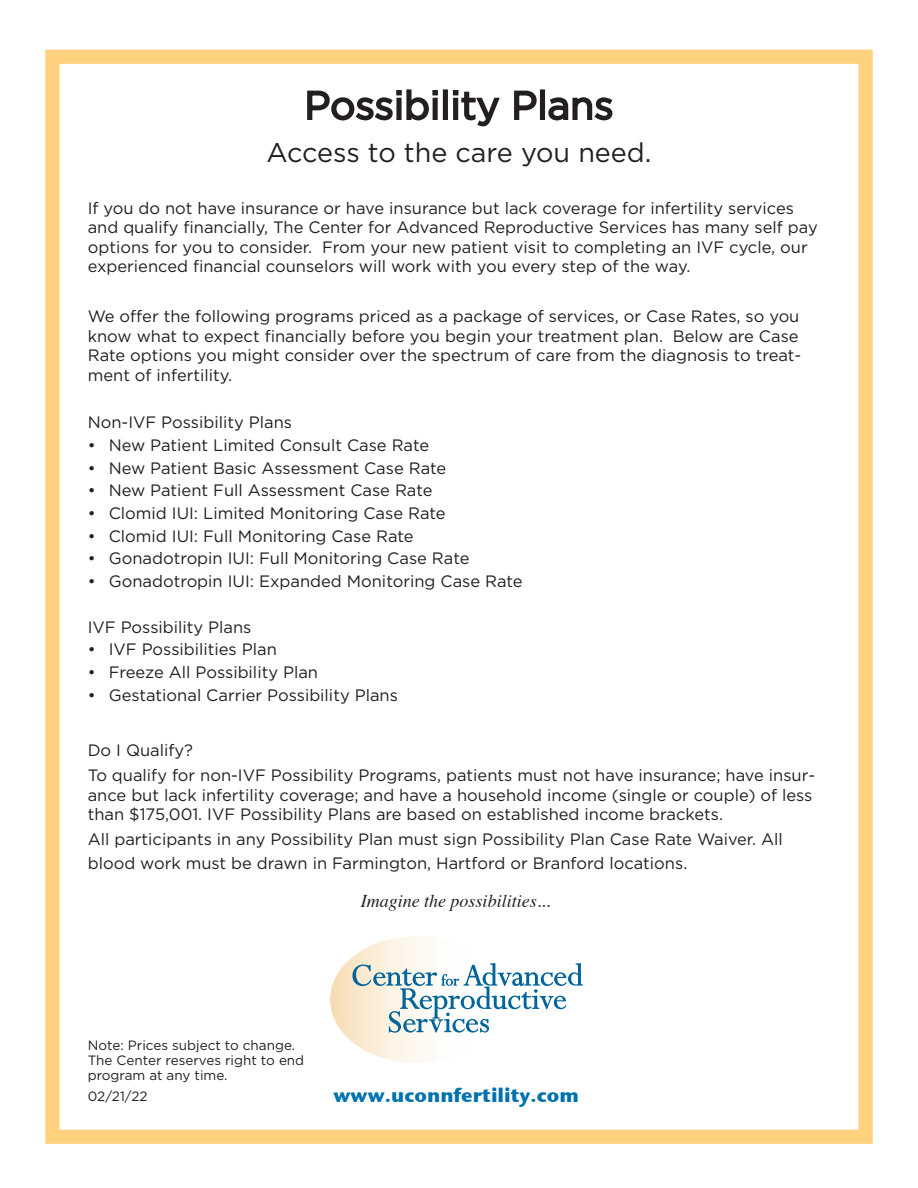
<style>
.page{position:relative;width:918px;height:1188px;background:#fff}
.page>*{position:absolute;margin:0;border:0;box-sizing:border-box;transform-origin:0 0}
.Headline{font:39px "Gotham";color:#231f20}
.Subhead_1{font:27px "Gotham";color:#231f20}
.t1{font:700 19.5px "Stone Sans ITC";color:#0073ae}
.t2{font:italic 18px "Times";color:#231f20}
.Body_text{font:16.5px/19.5px "Gotham";color:#231f20}
.bullets{font:16.5px "Gotham";color:#231f20}
.t3{font:13.5px/15px "Gotham";color:#231f20}
</style>
<div class="page">
<div style="left:45px;top:50px;width:828px;height:1094px;border:14px solid #fed17f"></div>
<svg style="left:330px;top:936px;width:253px;height:127px"></svg>
<svg style="left:307px;top:89px;width:131px;height:32px"></svg>
<div style="left:433px;top:98px;width:5px;height:22px;border:2px solid #231f20"></div>
<div style="left:443px;top:89px;width:5px;height:31px;border:2px solid #231f20"></div>
<svg style="left:453px;top:90px;width:47px;height:37px"></svg>
<svg style="left:514px;top:90px;width:23px;height:30px"></svg>
<div style="left:540px;top:89px;width:5px;height:31px;border:2px solid #231f20"></div>
<svg style="left:548px;top:97px;width:65px;height:24px"></svg>
<p class="Headline" style="left:304px;top:84px;width:311px">Possibility Plans</p>
<p class="Subhead_1" style="left:267px;top:138px;width:386px">Access to the care you need.</p>
<p class="Body_text" style="left:88px;top:198px;width:732px">If you do not have insurance or have insurance but lack coverage for infertility services and qualify financially, The Center for Advanced Reproductive Services has many self pay options for you to consider. From your new patient visit to completing an IVF cycle, our experienced financial counselors will work with you every step of the way.</p>
<p class="Body_text" style="left:88px;top:306px;width:715px">We offer the following programs priced as a package of services, or Case Rates, so you know what to expect financially before you begin your treatment plan. Below are Case Rate options you might consider over the spectrum of care from the diagnosis to treat&shy;ment of infertility.</p>
<p class="bullets" style="left:88px;top:413px;width:206px">Non-IVF Possibility Plans</p>
<p class="bullets" style="left:88px;top:436px;width:343px">• New Patient Limited Consult Case Rate</p>
<p class="bullets" style="left:88px;top:459px;width:360px">• New Patient Basic Assessment Case Rate</p>
<p class="bullets" style="left:88px;top:481px;width:346px">• New Patient Full Assessment Case Rate</p>
<p class="bullets" style="left:88px;top:504px;width:359px">• Clomid IUI: Limited Monitoring Case Rate</p>
<p class="bullets" style="left:88px;top:527px;width:327px">• Clomid IUI: Full Monitoring Case Rate</p>
<p class="bullets" style="left:88px;top:550px;width:383px">• Gonadotropin IUI: Full Monitoring Case Rate</p>
<p class="bullets" style="left:88px;top:572px;width:436px">• Gonadotropin IUI: Expanded Monitoring Case Rate</p>
<p class="bullets" style="left:88px;top:618px;width:165px">IVF Possibility Plans</p>
<p class="bullets" style="left:88px;top:640px;width:191px">• IVF Possibilities Plan</p>
<p class="bullets" style="left:88px;top:663px;width:232px">• Freeze All Possibility Plan</p>
<p class="bullets" style="left:88px;top:686px;width:312px">• Gestational Carrier Possibility Plans</p>
<p class="Body_text" style="left:88px;top:741px;width:107px">Do I Qualify?</p>
<p class="Body_text" style="left:88px;top:766px;width:729px">To qualify for non-IVF Possibility Programs, patients must not have insurance; have insur&shy;ance but lack infertility coverage; and have a household income (single or couple) of less than $175,001. IVF Possibility Plans are based on established income brackets.</p>
<p class="Body_text" style="left:88px;top:827px;width:697px;line-height:24px">All participants in any Possibility Plan must sign Possibility Plan Case Rate Waiver. All blood work must be drawn in Farmington, Hartford or Branford locations.</p>
<p class="t2" style="left:361px;top:885px;width:191px">Imagine the possibilities...</p>
<p class="t3" style="left:88px;top:1038px;width:218px">Note: Prices subject to change.<br>The Center reserves right to end program at any time.</p>
<p class="t3" style="left:88px;top:1088px;width:61px">02/21/22</p>
<p class="t1" style="left:334px;top:1078px;width:247px">www.uconnfertility.com</p>
</div>
